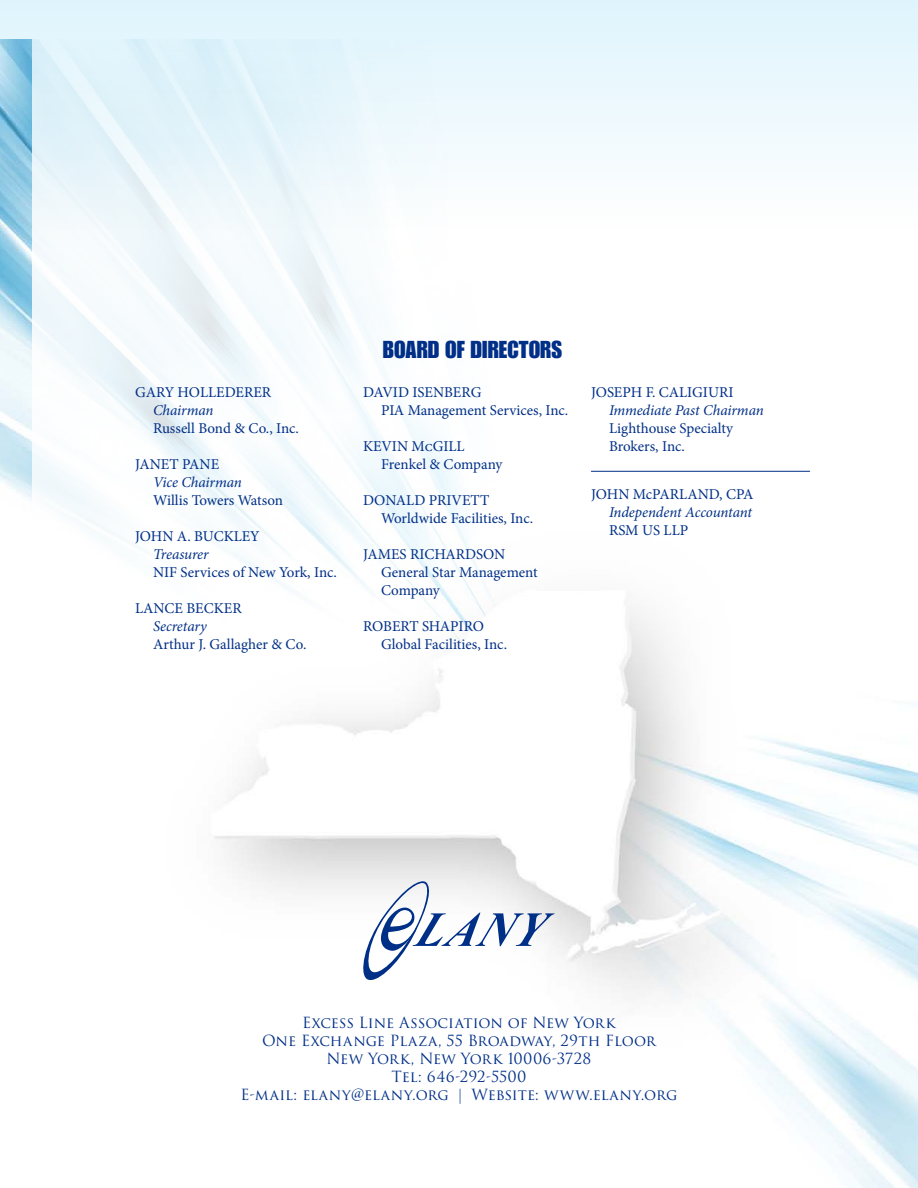
<style>
.page{position:relative;width:918px;height:1188px;background:#fff}
.page>*{position:absolute;margin:0;border:0;box-sizing:border-box;transform-origin:0 0}
.h1_board{font:24px "Impact LT Std";color:#002f87}
.board3_company{font:15px/18px "Minion Pro";letter-spacing:-.005em;color:#002f87}
.t1{font:15px "Trajan Pro 3";color:#002f87}
.board1{font:15px "Minion Pro";color:#002f87}
.board2_title{font:italic 15px "Minion Pro";letter-spacing:-.005em;color:#002f87}
.board_1_rule_above{font:15px "Minion Pro";color:#002f87}
</style>
<div class="page">
<img style="left:0;top:234px;width:918px;height:954px">
<div style="left:32px;top:0;width:886px;height:729px;background:#fff"></div>
<div style="left:0;top:0;width:918px;height:234px;background:linear-gradient(to bottom,#dcf3fb,#f5f9fc)"></div>
<hr style="left:591px;top:471px;width:219px;height:1px;background:#002f87">
<svg style="left:359px;top:878px;width:196px;height:107px"></svg>
<p class="board1" style="left:135px;top:382px;width:138px">GARY HOLLEDERER</p>
<p class="board2_title" style="left:153px;top:400px;width:62px">Chairman</p>
<p class="board3_company" style="left:153px;top:419px;width:147px">Russell Bond &amp; Co., Inc.</p>
<p class="board1" style="left:135px;top:454px;width:86px">JANET PANE</p>
<p class="board2_title" style="left:153px;top:472px;width:90px">Vice Chairman</p>
<p class="board3_company" style="left:153px;top:491px;width:132px">Willis Towers Watson</p>
<p class="board1" style="left:135px;top:526px;width:126px">JOHN A. BUCKLEY</p>
<p class="board2_title" style="left:153px;top:544px;width:57px">Treasurer</p>
<p class="board3_company" style="left:153px;top:563px;width:185px">NIF Services of New York, Inc.</p>
<p class="board1" style="left:135px;top:598px;width:108px">LANCE BECKER</p>
<p class="board2_title" style="left:153px;top:616px;width:55px">Secretary</p>
<p class="board3_company" style="left:153px;top:635px;width:155px">Arthur J. Gallagher &amp; Co.</p>
<p class="h1_board" style="left:383px;top:336px;width:181px">BOARD OF DIRECTORS</p>
<p class="board1" style="left:363px;top:382px;width:120px">DAVID ISENBERG</p>
<p class="board3_company" style="left:381px;top:401px;width:189px">PIA Management Services, Inc.</p>
<p class="board1" style="left:363px;top:436px;width:103px">KEVIN McGILL</p>
<p class="board3_company" style="left:381px;top:455px;width:123px">Frenkel &amp; Company</p>
<p class="board1" style="left:363px;top:490px;width:128px">DONALD PRIVETT</p>
<p class="board3_company" style="left:381px;top:509px;width:154px">Worldwide Facilities, Inc.</p>
<p class="board1" style="left:363px;top:544px;width:144px">JAMES RICHARDSON</p>
<p class="board3_company" style="left:381px;top:563px;width:158px">General Star Management<br>Company</p>
<p class="board1" style="left:363px;top:616px;width:123px">ROBERT SHAPIRO</p>
<p class="board3_company" style="left:381px;top:635px;width:128px">Global Facilities, Inc.</p>
<p class="board1" style="left:591px;top:382px;width:144px">JOSEPH F. CALIGIURI</p>
<p class="board2_title" style="left:609px;top:400px;width:156px">Immediate Past Chairman</p>
<p class="board3_company" style="left:609px;top:419px;width:125px">Lighthouse Specialty<br>Brokers, Inc.</p>
<p class="board_1_rule_above" style="left:591px;top:484px;width:164px">JOHN McPARLAND, CPA</p>
<p class="board2_title" style="left:609px;top:502px;width:145px">Independent Accountant</p>
<p class="board3_company" style="left:609px;top:521px;width:81px">RSM US LLP</p>
<p class="t1" style="left:302px;top:1012px;width:315px">Excess Line Association of New York</p>
<p class="t1" style="left:262px;top:1030px;width:395px">One Exchange Plaza, 55 Broadway, 29th Floor</p>
<p class="t1" style="left:327px;top:1048px;width:266px">New York, New York 10006-3728</p>
<p class="t1" style="left:391px;top:1066px;width:137px">Tel: 646-292-5500</p>
<p class="t1" style="left:240px;top:1084px;width:439px">E-mail: elany@elany.org | Website: www.elany.org</p>
</div>
